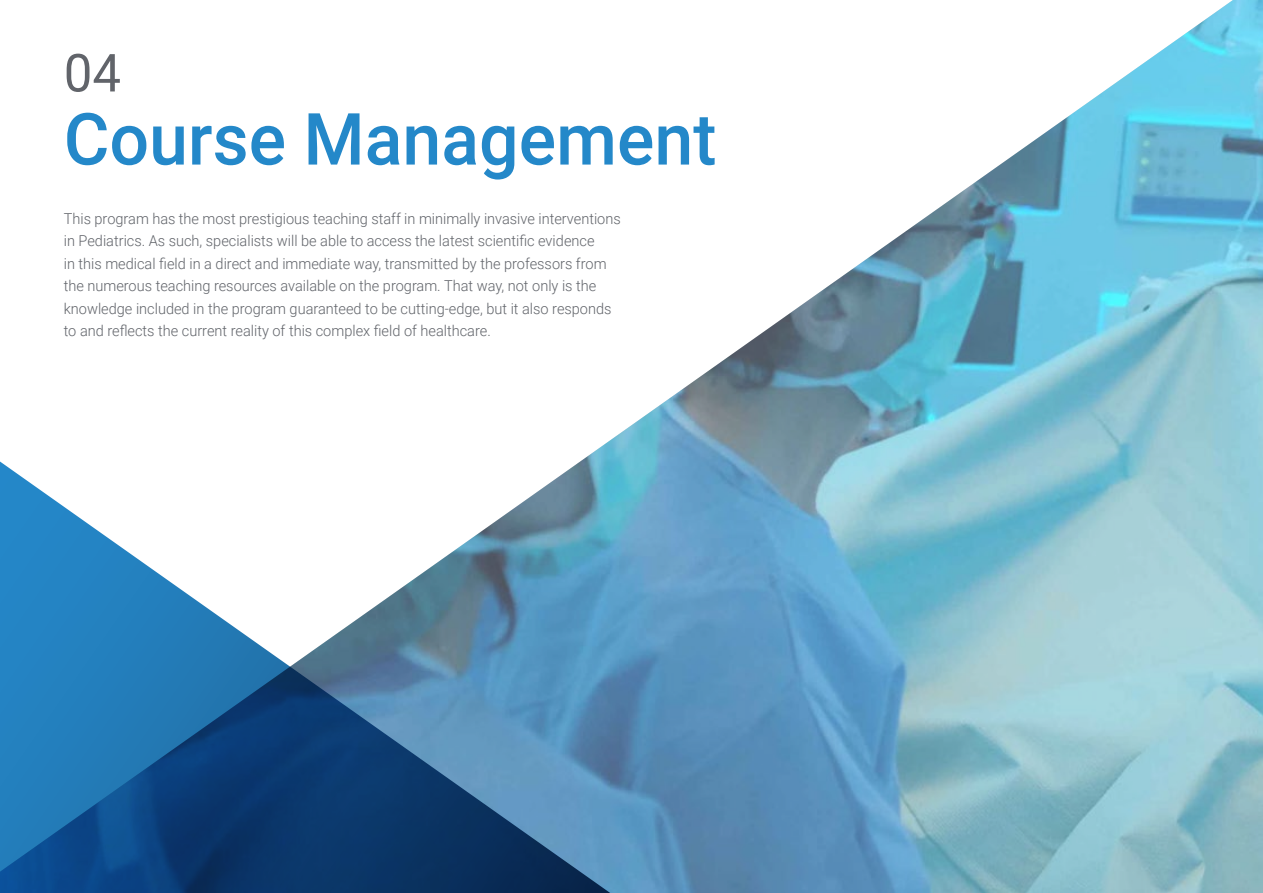
<style>
.page{position:relative;width:1263px;height:893px;background:#fff}
.page>*{position:absolute;margin:0;border:0;box-sizing:border-box;transform-origin:0 0}
.t1{font:500 72px "Roboto";color:#2488c9}
.t2{font:52.5px "Roboto";color:#61646a}
.t3{font:300 15px/22.5px "Roboto";color:#61646a}
</style>
<div class="page">
<img style="left:602px;top:0;width:661px;height:893px">
<svg style="left:0;top:446px;width:640px;height:447px"></svg>
<h2 class="t2" style="left:64px;top:36px;width:59px">04</h2>
<h1 class="t1" style="left:64px;top:89px;width:654px">Course Management</h1>
<p class="t3" style="left:64px;top:207px;width:558px">This program has the most prestigious teaching staff in minimally invasive interventions in Pediatrics. As such, specialists will be able to access the latest scientific evidence<br>in this medical field in a direct and immediate way, transmitted by the professors from the numerous teaching resources available on the program. That way, not only is the knowledge included in the program guaranteed to be cutting-edge, but it also responds to and reflects the current reality of this complex field of healthcare.</p>
</div>
